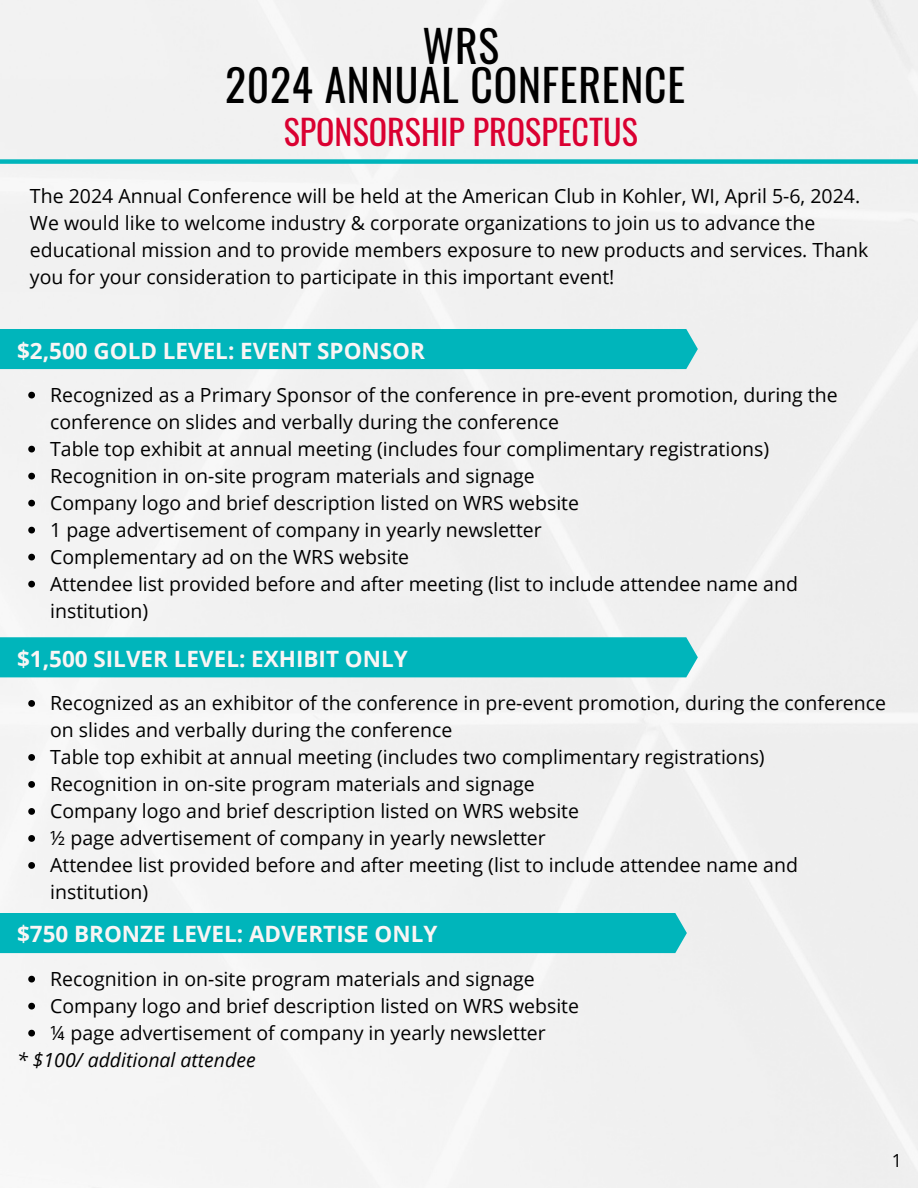
<style>
.page{position:relative;width:918px;height:1188px;background:#fff}
.page>*{position:absolute;margin:0;border:0;box-sizing:border-box;transform-origin:0 0}
.t1{font:43.65px "Oswald";letter-spacing:.02em;color:#000}
.t2{font:34.05px "Oswald";color:#da0031}
.t3{font:700 22.5px "Open Sans";color:#faf5f5}
.t4{font:19.5px/27px "Open Sans";color:#000}
.t5{font:italic 19.5px "Open Sans";color:#000}
.t6{font:18px "Open Sans";color:#000}
</style>
<div class="page">
<div style="left:0;top:159px;width:918px;height:5px;background:#00b5bb"></div>
<div style="left:0;top:329px;width:698px;height:40px;background:#00b5bb"></div>
<svg style="left:28px;top:392px;width:7px;height:6px"></svg>
<svg style="left:28px;top:446px;width:7px;height:6px"></svg>
<svg style="left:28px;top:473px;width:7px;height:6px"></svg>
<svg style="left:28px;top:500px;width:7px;height:6px"></svg>
<svg style="left:28px;top:527px;width:7px;height:6px"></svg>
<svg style="left:28px;top:554px;width:7px;height:6px"></svg>
<svg style="left:28px;top:581px;width:7px;height:6px"></svg>
<div style="left:0;top:637px;width:698px;height:40px;background:#00b5bb"></div>
<svg style="left:28px;top:700px;width:7px;height:7px"></svg>
<svg style="left:28px;top:754px;width:7px;height:7px"></svg>
<svg style="left:28px;top:781px;width:7px;height:7px"></svg>
<svg style="left:28px;top:808px;width:7px;height:7px"></svg>
<svg style="left:28px;top:835px;width:7px;height:7px"></svg>
<svg style="left:28px;top:862px;width:7px;height:7px"></svg>
<div style="left:0;top:913px;width:687px;height:40px;background:#00b5bb"></div>
<svg style="left:28px;top:976px;width:7px;height:7px"></svg>
<svg style="left:28px;top:1003px;width:7px;height:7px"></svg>
<svg style="left:28px;top:1030px;width:7px;height:7px"></svg>
<p class="t1" style="left:422px;top:12px;width:78px">WRS</p>
<p class="t1" style="left:225px;top:51px;width:462px">2024 ANNUAL CONFERENCE</p>
<p class="t2" style="left:284px;top:105px;width:356px">SPONSORSHIP PROSPECTUS</p>
<p class="t4" style="left:30px;top:182px;width:840px">The 2024 Annual Conference will be held at the American Club in Kohler, WI, April 5-6, 2024.<br>We would like to welcome industry &amp; corporate organizations to join us to advance the educational mission and to provide members exposure to new products and services. Thank you for your consideration to participate in this important event!</p>
<p class="t3" style="left:17px;top:335px;width:409px">$2,500 GOLD LEVEL: EVENT SPONSOR</p>
<p class="t4" style="left:50px;top:381px;width:789px">Recognized as a Primary Sponsor of the conference in pre-event promotion, during the conference on slides and verbally during the conference</p>
<p class="t4" style="left:50px;top:435px;width:721px">Table top exhibit at annual meeting (includes four complimentary registrations)</p>
<p class="t4" style="left:50px;top:462px;width:486px">Recognition in on-site program materials and signage</p>
<p class="t4" style="left:50px;top:489px;width:530px">Company logo and brief description listed on WRS website</p>
<p class="t4" style="left:50px;top:516px;width:493px">1 page advertisement of company in yearly newsletter</p>
<p class="t4" style="left:50px;top:543px;width:361px">Complementary ad on the WRS website</p>
<p class="t4" style="left:50px;top:570px;width:749px">Attendee list provided before and after meeting (list to include attendee name and institution)</p>
<p class="t3" style="left:17px;top:643px;width:392px">$1,500 SILVER LEVEL: EXHIBIT ONLY</p>
<p class="t4" style="left:50px;top:689px;width:837px">Recognized as an exhibitor of the conference in pre-event promotion, during the conference on slides and verbally during the conference</p>
<p class="t4" style="left:50px;top:743px;width:716px">Table top exhibit at annual meeting (includes two complimentary registrations)</p>
<p class="t4" style="left:50px;top:770px;width:486px">Recognition in on-site program materials and signage</p>
<p class="t4" style="left:50px;top:797px;width:530px">Company logo and brief description listed on WRS website</p>
<p class="t4" style="left:50px;top:824px;width:497px">½ page advertisement of company in yearly newsletter</p>
<p class="t4" style="left:50px;top:851px;width:749px">Attendee list provided before and after meeting (list to include attendee name and institution)</p>
<p class="t3" style="left:17px;top:918px;width:422px">$750 BRONZE LEVEL: ADVERTISE ONLY</p>
<p class="t4" style="left:50px;top:965px;width:486px">Recognition in on-site program materials and signage</p>
<p class="t4" style="left:50px;top:992px;width:530px">Company logo and brief description listed on WRS website</p>
<p class="t4" style="left:50px;top:1019px;width:497px">¼ page advertisement of company in yearly newsletter</p>
<p class="t5" style="left:17px;top:1046px;width:240px">* $100/ additional attendee</p>
<p class="t6" style="left:892px;top:1148px;width:12px">1</p>
</div>
